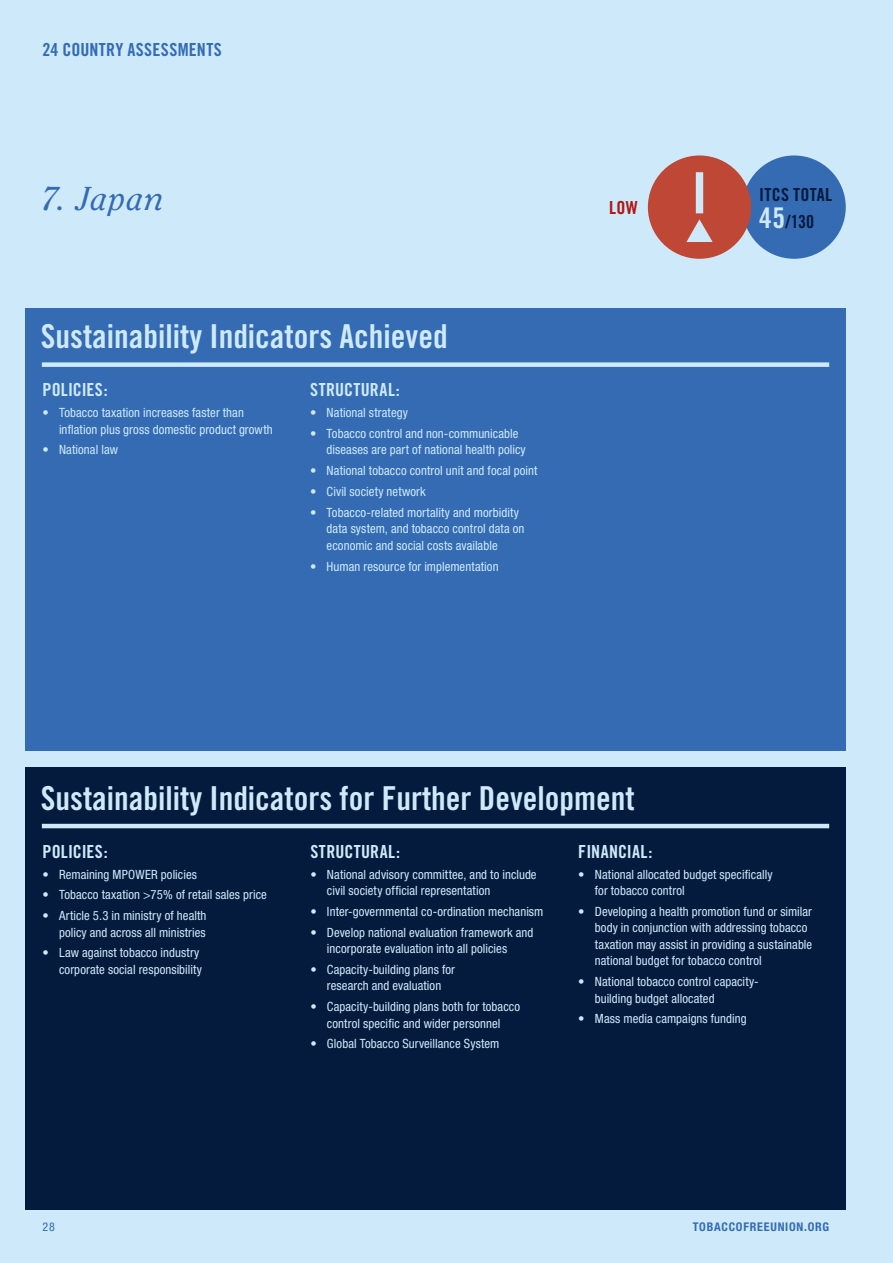
<style>
.page{position:relative;width:893px;height:1263px;background:#ceeafa}
.page>*{position:absolute;margin:0;border:0;box-sizing:border-box;transform-origin:0 0}
.t1{font:33px "Trade Gothic Bold Cond Twenty";color:#ceeafa}
.t2{font:italic 33px "Clearface ITC Pro";letter-spacing:.045em;color:#346bb3}
.t3{font:18px "Trade Gothic Bold Cond Twenty";letter-spacing:.01em;color:#ceeafa}
.t4{font:18px "Trade Gothic Bold Cond Twenty";letter-spacing:.015em;color:#346bb3}
.t5{font:18px/27px "Trade Gothic Bold Cond Twenty";letter-spacing:.015em;color:#051b3e}
.t6{font:18px "Trade Gothic Bold Cond Twenty";color:#af1615}
.t7{font:condensed 12.75px/16.5px "Helvetica Neue";letter-spacing:.01em;color:#ceeafa}
.t8{font:700 condensed 12px "Helvetica Neue";letter-spacing:.065em;color:#346bb3}
.t9{font:condensed 12px "Helvetica Neue";color:#346bb3}
.s1{font-size:28.5px;color:#ceeafa}
</style>
<div class="page">
<div style="left:26px;top:308px;width:820px;height:442px;background:#346bb3"></div>
<div style="left:26px;top:767px;width:820px;height:443px;background:#051b3e"></div>
<div style="left:42px;top:362px;width:787px;height:5px;background:#ceeafa"></div>
<hr style="left:42px;top:824px;width:787px;height:4px;background:#ceeafa">
<div style="left:742px;top:155px;width:104px;height:104px;background:#346bb3;border-radius:50%"></div>
<svg style="left:648px;top:155px;width:103px;height:104px"></svg>
<h2 class="t4" style="left:43px;top:39px;width:181px">24 COUNTRY ASSESSMENTS</h2>
<h1 class="t2" style="left:42px;top:178px;width:123px">7. Japan</h1>
<h2 class="t5" style="left:759px;top:180px;width:74px">ITCS TOTAL<br><span class="s1">45</span>/130</h2>
<h2 class="t6" style="left:609px;top:197px;width:30px">LOW</h2>
<h1 class="t1" style="left:41px;top:317px;width:408px">Sustainability Indicators Achieved</h1>
<h2 class="t3" style="left:43px;top:379px;width:67px">POLICIES:</h2>
<p class="t7" style="left:59px;top:404px;width:215px;text-indent:-16px">• Tobacco taxation increases faster than inflation plus gross domestic product growth</p>
<p class="t7" style="left:43px;top:442px;width:77px">• National law</p>
<h2 class="t3" style="left:310px;top:379px;width:91px">STRUCTURAL:</h2>
<p class="t7" style="left:310px;top:404px;width:99px">• National strategy</p>
<p class="t7" style="left:327px;top:425px;width:201px;text-indent:-16px">• Tobacco control and non-communicable diseases are part of national health policy</p>
<p class="t7" style="left:310px;top:462px;width:229px">• National tobacco control unit and focal point</p>
<p class="t7" style="left:310px;top:483px;width:117px">• Civil society network</p>
<p class="t7" style="left:327px;top:504px;width:199px;text-indent:-16px">• Tobacco-related mortality and morbidity data system, and tobacco control data on economic and social costs available</p>
<p class="t7" style="left:310px;top:558px;width:190px">• Human resource for implementation</p>
<h1 class="t1" style="left:41px;top:778px;width:595px">Sustainability Indicators for Further Development</h1>
<h2 class="t3" style="left:43px;top:840px;width:67px">POLICIES:</h2>
<p class="t7" style="left:43px;top:866px;width:156px">• Remaining MPOWER policies</p>
<p class="t7" style="left:43px;top:886px;width:226px">• Tobacco taxation &gt;75% of retail sales price</p>
<p class="t7" style="left:43px;top:907px;width:166px;text-align:right">• Article 5.3 in ministry of health policy and across all ministries</p>
<p class="t7" style="left:43px;top:944px;width:161px;text-align:right">• Law against tobacco industry corporate social responsibility</p>
<h2 class="t3" style="left:310px;top:840px;width:91px">STRUCTURAL:</h2>
<p class="t7" style="left:327px;top:866px;width:211px;text-indent:-16px">• National advisory committee, and to include civil society official representation</p>
<p class="t7" style="left:310px;top:903px;width:234px">• Inter-governmental co-ordination mechanism</p>
<p class="t7" style="left:327px;top:924px;width:208px;text-indent:-16px">• Develop national evaluation framework and incorporate evaluation into all policies</p>
<p class="t7" style="left:310px;top:961px;width:146px;text-align:center">• Capacity-building plans for research and evaluation</p>
<p class="t7" style="left:310px;top:998px;width:211px;text-align:center">• Capacity-building plans both for tobacco control specific and wider personnel</p>
<p class="t7" style="left:310px;top:1035px;width:190px">• Global Tobacco Surveillance System</p>
<h2 class="t3" style="left:578px;top:840px;width:76px">FINANCIAL:</h2>
<p class="t7" style="left:595px;top:866px;width:179px;text-indent:-16px">• National allocated budget specifically for tobacco control</p>
<p class="t7" style="left:595px;top:903px;width:219px;text-indent:-16px">• Developing a health promotion fund or similar body in conjunction with addressing tobacco taxation may assist in providing a sustainable national budget for tobacco control</p>
<p class="t7" style="left:595px;top:973px;width:165px;text-indent:-16px">• National tobacco control capacity&shy;building budget allocated</p>
<p class="t7" style="left:578px;top:1010px;width:170px">• Mass media campaigns funding</p>
<p class="t9" style="left:43px;top:1220px;width:14px">28</p>
<p class="t8" style="left:693px;top:1219px;width:138px">TOBACCOFREEUNION.ORG</p>
</div>
